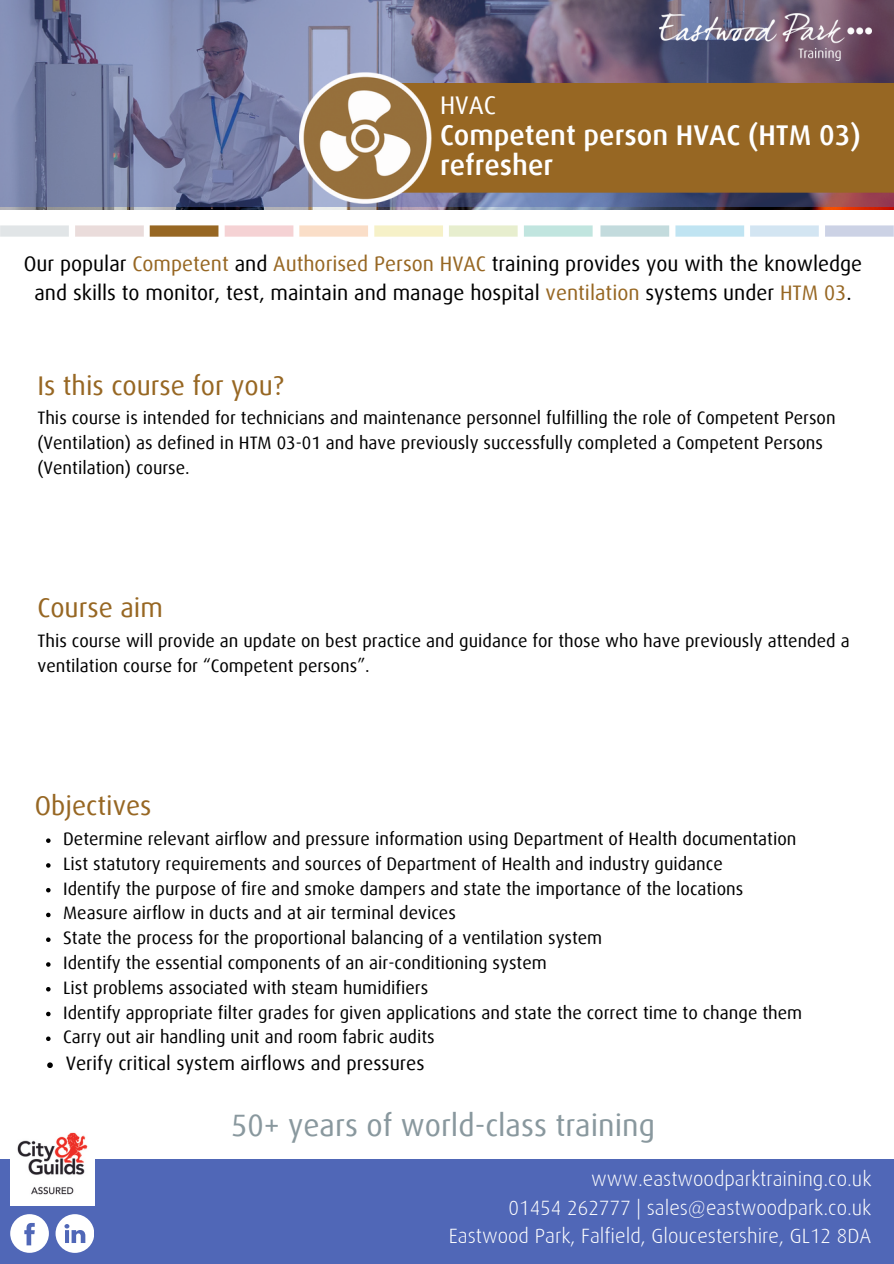
<style>
.page{position:relative;width:894px;height:1264px;background:#fff}
.page>*{position:absolute;margin:0;border:0;box-sizing:border-box;transform-origin:0 0}
.t1{font:30.9px "Dax Offc";color:#89989e}
.t2{font:500 28.5px/30.3px "Dax Offc";color:#fff}
.t3{font:27px "Dax Offc";color:#976723}
.t4{font:25.5px "Dax Offc";color:#fff}
.t5{font:21px/29.2px "Dax Offc";color:#000;text-align:center}
.t6{font:300 20.7px/28.5px "Dax";color:#fff;text-align:right}
.t7{font:19.5px "Dax Offc";color:#000}
.t8{font:18px/24.8px "Dax Offc";color:#000}
.s1{color:#976723}
</style>
<div class="page">
<svg style="left:0;top:0;width:893px;height:207px;background:#757698"></svg>
<div style="left:0;top:225px;width:69px;height:12px;background:#e1e5e7"></div>
<div style="left:75px;top:225px;width:69px;height:12px;background:#eadcdb"></div>
<div style="left:150px;top:225px;width:68px;height:12px;background:#976723"></div>
<div style="left:225px;top:225px;width:68px;height:12px;background:#f5d2d4"></div>
<div style="left:299px;top:225px;width:69px;height:12px;background:#fadec8"></div>
<div style="left:374px;top:225px;width:69px;height:12px;background:#f6f1c8"></div>
<div style="left:449px;top:225px;width:68px;height:12px;background:#e7eece"></div>
<div style="left:523px;top:225px;width:69px;height:12px;background:#c1e5df"></div>
<div style="left:600px;top:225px;width:69px;height:12px;background:#c3dbdd"></div>
<div style="left:675px;top:225px;width:69px;height:12px;background:#c0e4f2"></div>
<div style="left:749px;top:225px;width:69px;height:12px;background:#d3e5f2"></div>
<div style="left:824px;top:225px;width:69px;height:12px;background:#ccd2e5"></div>
<div style="left:431px;top:83px;width:462px;height:110px;background:#976723"></div>
<img style="left:659px;top:13px;width:211px;height:48px">
<div style="left:0;top:1159px;width:893px;height:104px;background:#5067b7"></div>
<svg style="left:10px;top:1214px;width:38px;height:38px"></svg>
<svg style="left:56px;top:1214px;width:38px;height:38px"></svg>
<img style="left:299px;top:73px;width:132px;height:130px">
<svg style="left:46px;top:838px;width:5px;height:5px"></svg>
<svg style="left:46px;top:863px;width:5px;height:4px"></svg>
<svg style="left:46px;top:888px;width:5px;height:4px"></svg>
<svg style="left:46px;top:912px;width:5px;height:5px"></svg>
<svg style="left:46px;top:937px;width:5px;height:5px"></svg>
<svg style="left:46px;top:962px;width:5px;height:4px"></svg>
<svg style="left:46px;top:987px;width:5px;height:4px"></svg>
<svg style="left:46px;top:1011px;width:5px;height:5px"></svg>
<svg style="left:46px;top:1036px;width:5px;height:5px"></svg>
<svg style="left:47px;top:1062px;width:6px;height:6px"></svg>
<img style="left:10px;top:1132px;width:85px;height:73px">
<p class="t4" style="left:440px;top:94px;width:57px">HVAC</p>
<h3 class="t2" style="left:440px;top:122px;width:422px">Competent person HVAC (HTM 03) refresher</h3>
<h5 class="t5" style="left:24px;top:250px;width:839px">Our popular <span class="s1">Competent</span> and <span class="s1">Authorised Person HVAC</span> training provides you with the knowledge and skills to monitor, test, maintain and manage hospital <span class="s1">ventilation</span> systems under <span class="s1">HTM 03</span>.</h5>
<p class="t3" style="left:37px;top:374px;width:248px">Is this course for you?</p>
<h2 class="t8" style="left:37px;top:407px;width:799px">This course is intended for technicians and maintenance personnel fulfilling the role of Competent Person (Ventilation) as defined in HTM 03-01 and have previously successfully completed a Competent Persons (Ventilation) course.</h2>
<h4 class="t3" style="left:37px;top:595px;width:127px">Course aim</h4>
<p class="t8" style="left:37px;top:629px;width:813px">This course will provide an update on best practice and guidance for those who have previously attended a ventilation course for “Competent persons”.</p>
<h4 class="t3" style="left:35px;top:793px;width:118px">Objectives</h4>
<p class="t8" style="left:63px;top:827px;width:734px">Determine relevant airflow and pressure information using Department of Health documentation</p>
<h4 class="t8" style="left:63px;top:852px;width:661px">List statutory requirements and sources of Department of Health and industry guidance</h4>
<p class="t8" style="left:63px;top:877px;width:681px">Identify the purpose of fire and smoke dampers and state the importance of the locations</p>
<p class="t8" style="left:63px;top:902px;width:394px">Measure airflow in ducts and at air terminal devices</p>
<p class="t8" style="left:63px;top:926px;width:540px">State the process for the proportional balancing of a ventilation system</p>
<p class="t8" style="left:63px;top:951px;width:485px">Identify the essential components of an air-conditioning system</p>
<p class="t8" style="left:63px;top:976px;width:366px">List problems associated with steam humidifiers</p>
<p class="t8" style="left:63px;top:1001px;width:740px">Identify appropriate filter grades for given applications and state the correct time to change them</p>
<p class="t8" style="left:63px;top:1025px;width:373px">Carry out air handling unit and room fabric audits</p>
<p class="t7" style="left:66px;top:1054px;width:360px">Verify critical system airflows and pressures</p>
<h1 class="t1" style="left:231px;top:1111px;width:425px">50+ years of world-class training</h1>
<p class="t6" style="left:449px;top:1165px;width:424px">www.eastwoodparktraining.co.uk<br>01454 262777 | sales@eastwoodpark.co.uk<br>Eastwood Park, Falfield, Gloucestershire, GL12 8DA</p>
</div>
